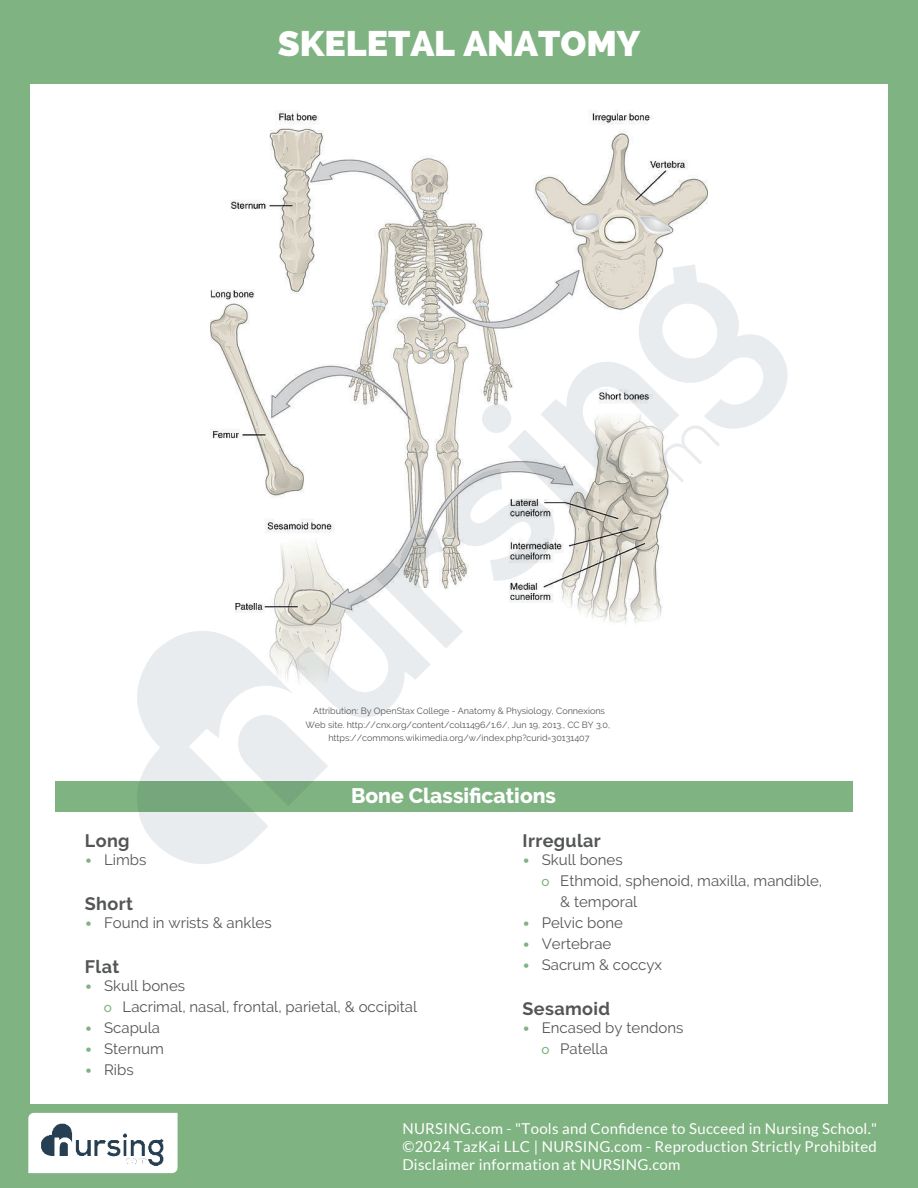
<style>
.page{position:relative;width:918px;height:1188px;background:#7fb381}
.page>*{position:absolute;margin:0;border:0;box-sizing:border-box;transform-origin:0 0}
.t1{font:800 35.7px "Raleway";color:#fff}
.t2{font:800 21px "Raleway";color:#fff}
.t3{font:700 18px "Raleway";letter-spacing:.02em;color:#545555}
.t4{font:15px/21px "Raleway";color:#545555}
.t5{font:15px/18px "Lato";letter-spacing:.02em;color:#fff;text-align:justify}
.t6{font:9px/13.5px "Raleway";color:#545555;text-align:center}
.s1{font-weight:700;font-size:21px;color:#7fb381}
.s2{font-weight:500;font-size:13.5px;color:#7fb381}
</style>
<div class="page">
<div style="left:30px;top:84px;width:858px;height:1020px;background:#fff"></div>
<div style="left:55px;top:781px;width:797px;height:31px;background:#7fb381"></div>
<img style="left:230px;top:110px;width:478px;height:154px">
<div style="left:28px;top:1113px;width:150px;height:60px;background:#fff"></div>
<img style="left:36px;top:1118px;width:134px;height:50px">
<svg style="left:137px;top:264px;width:651px;height:600px"></svg>
<h1 class="t1" style="left:278px;top:23px;width:364px">SKELETAL ANATOMY</h1>
<p class="t6" style="left:306px;top:705px;width:306px">Attribution: By OpenStax College - Anatomy &amp; Physiology, Connexions<br>Web site. http://cnx.org/content/col11496/1.6/, Jun 19, 2013., CC BY 3.0, https://commons.wikimedia.org/w/index.php?curid=30131407</p>
<h2 class="t2" style="left:351px;top:784px;width:207px">Bone Classifications</h2>
<p class="t3" style="left:85px;top:834px;width:46px">Long</p>
<p class="t4" style="left:85px;top:851px;width:63px"><span class="s1">•</span> Limbs</p>
<p class="t3" style="left:85px;top:897px;width:50px">Short</p>
<p class="t4" style="left:85px;top:914px;width:188px"><span class="s1">•</span> Found in wrists &amp; ankles</p>
<p class="t3" style="left:85px;top:960px;width:36px">Flat</p>
<p class="t4" style="left:104px;top:977px;width:315px;text-indent:-19px"><span class="s1">•</span> Skull bones<br><span class="s2">o</span> Lacrimal, nasal, frontal, parietal, &amp; occipital</p>
<p class="t4" style="left:85px;top:1019px;width:77px"><span class="s1">•</span> Scapula</p>
<p class="t4" style="left:85px;top:1040px;width:80px"><span class="s1">•</span> Sternum</p>
<p class="t4" style="left:85px;top:1061px;width:50px"><span class="s1">•</span> Ribs</p>
<p class="t3" style="left:523px;top:834px;width:80px">Irregular</p>
<p class="t4" style="left:523px;top:851px;width:102px"><span class="s1">•</span> Skull bones</p>
<p class="t4" style="left:541px;top:872px;width:283px"><span class="s2">o</span> Ethmoid, sphenoid, maxilla, mandible,</p>
<p class="t4" style="left:560px;top:893px;width:79px">&amp; temporal</p>
<p class="t4" style="left:523px;top:914px;width:102px"><span class="s1">•</span> Pelvic bone</p>
<p class="t4" style="left:523px;top:935px;width:90px"><span class="s1">•</span> Vertebrae</p>
<p class="t4" style="left:523px;top:956px;width:141px"><span class="s1">•</span> Sacrum &amp; coccyx</p>
<p class="t3" style="left:523px;top:1002px;width:89px">Sesamoid</p>
<p class="t4" style="left:541px;top:1019px;width:144px;text-indent:-19px"><span class="s1">•</span> Encased by tendons <span class="s2">o</span> Patella</p>
<p class="t5" style="left:402px;top:1120px;width:476px">NURSING.com - "Tools and Confidence to Succeed in Nursing School." ©2024 TazKai LLC | NURSING.com - Reproduction Strictly Prohibited Disclaimer information at NURSING.com</p>
</div>
